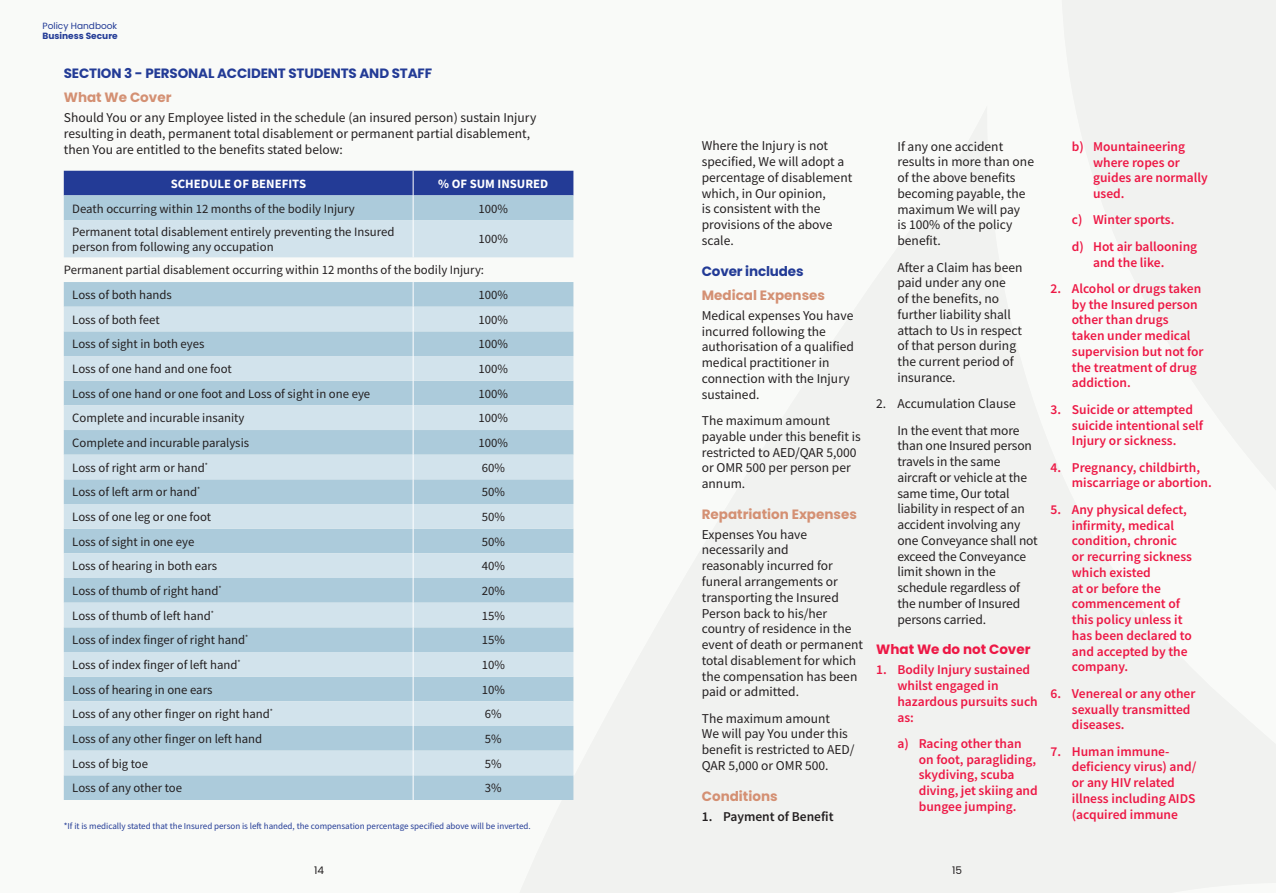
<style>
.page{position:relative;width:1276px;height:893px;background:#f9faf8}
.page>*{position:absolute;margin:0;border:0;box-sizing:border-box;transform-origin:0 0}
.t1{font:13.5px/15.8px "Source Sans Pro";color:#231f20}
.t2{font:600 13.5px/15.8px "Source Sans Pro";color:#ed1845}
.t3{font:700 13.5px "Poppins";color:#d49073}
.t4{font:700 13.5px "Poppins";letter-spacing:-.01em;color:#233b96}
.t5{font:600 13.5px "Source Sans Pro";color:#231f20}
.t6{font:700 13.5px "Poppins";color:#ed1845}
.t7{font:12.75px/15px "Source Sans Pro";color:#231f20}
.t8{font:700 12.75px "Source Sans Pro";color:#fff}
.t9{font:10.5px "Poppins";color:#231f20}
.t10{font:9px "Source Sans Pro";color:#233b96}
.t11{font:9px "Poppins";color:#233b96}
.t12{font:700 9px "Poppins";color:#233b96}
</style>
<div class="page">
<div style="left:64px;top:775px;width:509px;height:25px;background:#accbdb"></div>
<svg style="left:64px;top:220px;width:509px;height:555px;background:#c3d9e5"></svg>
<svg style="left:64px;top:171px;width:509px;height:49px;background:#6984b9"></svg>
<hr style="left:413px;top:220px;width:1px;height:37px;background:#fff">
<svg style="left:413px;top:282px;width:1px;height:518px"></svg>
<p class="t11" style="left:43px;top:20px;width:76px">Policy Handbook</p>
<p class="t12" style="left:43px;top:31px;width:77px">Business Secure</p>
<p class="t4" style="left:64px;top:65px;width:370px">SECTION 3 - PERSONAL ACCIDENT STUDENTS AND STAFF</p>
<p class="t3" style="left:64px;top:90px;width:109px">What We Cover</p>
<p class="t1" style="left:64px;top:110px;width:474px">Should You or any Employee listed in the schedule (an insured person) sustain Injury resulting in death, permanent total disablement or permanent partial disablement, then You are entitled to the benefits stated below:</p>
<p class="t8" style="left:171px;top:175px;width:137px">SCHEDULE OF BENEFITS</p>
<p class="t8" style="left:438px;top:175px;width:112px">% OF SUM INSURED</p>
<p class="t7" style="left:72px;top:201px;width:284px">Death occurring within 12 months of the bodily Injury</p>
<p class="t7" style="left:478px;top:201px;width:31px">100%</p>
<p class="t7" style="left:72px;top:224px;width:324px">Permanent total disablement entirely preventing the Insured person from following any occupation</p>
<p class="t7" style="left:478px;top:232px;width:31px">100%</p>
<p class="t7" style="left:72px;top:258px;width:413px;line-height:24.6px;text-indent:-9px">Permanent partial disablement occurring within 12 months of the bodily Injury:<br>Loss of both hands</p>
<p class="t7" style="left:478px;top:287px;width:31px">100%</p>
<p class="t7" style="left:72px;top:312px;width:89px">Loss of both feet</p>
<p class="t7" style="left:478px;top:312px;width:31px">100%</p>
<p class="t7" style="left:72px;top:337px;width:134px">Loss of sight in both eyes</p>
<p class="t7" style="left:478px;top:337px;width:31px">100%</p>
<p class="t7" style="left:72px;top:361px;width:161px">Loss of one hand and one foot</p>
<p class="t7" style="left:478px;top:361px;width:31px">100%</p>
<p class="t7" style="left:72px;top:386px;width:299px">Loss of one hand or one foot and Loss of sight in one eye</p>
<p class="t7" style="left:478px;top:386px;width:31px">100%</p>
<p class="t7" style="left:72px;top:411px;width:174px">Complete and incurable insanity</p>
<p class="t7" style="left:478px;top:411px;width:31px">100%</p>
<p class="t7" style="left:72px;top:435px;width:178px">Complete and incurable paralysis</p>
<p class="t7" style="left:478px;top:435px;width:31px">100%</p>
<p class="t7" style="left:72px;top:460px;width:137px">Loss of right arm or hand<sup>*</sup></p>
<p class="t7" style="left:482px;top:460px;width:25px">60%</p>
<p class="t7" style="left:72px;top:485px;width:129px">Loss of left arm or hand<sup>*</sup></p>
<p class="t7" style="left:482px;top:485px;width:25px">50%</p>
<p class="t7" style="left:72px;top:509px;width:140px">Loss of one leg or one foot</p>
<p class="t7" style="left:482px;top:509px;width:25px">50%</p>
<p class="t7" style="left:72px;top:534px;width:124px">Loss of sight in one eye</p>
<p class="t7" style="left:482px;top:534px;width:25px">50%</p>
<p class="t7" style="left:72px;top:559px;width:146px">Loss of hearing in both ears</p>
<p class="t7" style="left:482px;top:559px;width:25px">40%</p>
<p class="t7" style="left:72px;top:583px;width:151px">Loss of thumb of right hand<sup>*</sup></p>
<p class="t7" style="left:482px;top:583px;width:25px">20%</p>
<p class="t7" style="left:72px;top:608px;width:143px">Loss of thumb of left hand<sup>*</sup></p>
<p class="t7" style="left:482px;top:608px;width:25px">15%</p>
<p class="t7" style="left:72px;top:633px;width:177px">Loss of index finger of right hand<sup>*</sup></p>
<p class="t7" style="left:482px;top:633px;width:25px">15%</p>
<p class="t7" style="left:72px;top:657px;width:170px">Loss of index finger of left hand<sup>*</sup></p>
<p class="t7" style="left:482px;top:657px;width:25px">10%</p>
<p class="t7" style="left:72px;top:682px;width:142px">Loss of hearing in one ears</p>
<p class="t7" style="left:482px;top:682px;width:25px">10%</p>
<p class="t7" style="left:72px;top:707px;width:202px">Loss of any other finger on right hand<sup>*</sup></p>
<p class="t7" style="left:485px;top:707px;width:18px">6%</p>
<p class="t7" style="left:72px;top:731px;width:191px">Loss of any other finger on left hand</p>
<p class="t7" style="left:485px;top:731px;width:18px">5%</p>
<p class="t7" style="left:72px;top:756px;width:77px">Loss of big toe</p>
<p class="t7" style="left:485px;top:756px;width:18px">5%</p>
<p class="t7" style="left:72px;top:781px;width:111px">Loss of any other toe</p>
<p class="t7" style="left:485px;top:781px;width:18px">3%</p>
<p class="t10" style="left:64px;top:820px;width:468px">*If it is medically stated that the Insured person is left handed, the compensation percentage specified above will be inverted.</p>
<p class="t1" style="left:702px;top:138px;width:152px">Where the Injury is not specified, We will adopt a percentage of disablement which, in Our opinion,<br>is consistent with the provisions of the above scale.</p>
<p class="t4" style="left:702px;top:263px;width:103px">Cover includes</p>
<p class="t3" style="left:702px;top:287px;width:125px">Medical Expenses</p>
<p class="t1" style="left:702px;top:307px;width:154px">Medical expenses You have incurred following the authorisation of a qualified medical practitioner in connection with the Injury sustained.</p>
<p class="t1" style="left:702px;top:413px;width:160px">The maximum amount payable under this benefit is restricted to AED/QAR 5,000 or OMR 500 per person per annum.</p>
<p class="t3" style="left:702px;top:506px;width:157px">Repatriation Expenses</p>
<p class="t1" style="left:702px;top:526px;width:163px">Expenses You have necessarily and<br>reasonably incurred for funeral arrangements or transporting the Insured<br>Person back to his/her country of residence in the event of death or permanent total disablement for which the compensation has been paid or admitted.</p>
<p class="t1" style="left:702px;top:710px;width:154px">The maximum amount<br>We will pay You under this benefit is restricted to AED/<br>QAR 5,000 or OMR 500.</p>
<p class="t3" style="left:702px;top:788px;width:77px">Conditions</p>
<p class="t5" style="left:702px;top:807px;width:133px">1. Payment of Benefit</p>
<p class="t1" style="left:897px;top:138px;width:138px">If any one accident results in more than one of the above benefits becoming payable, the maximum We will pay<br>is 100% of the policy benefit.</p>
<p class="t1" style="left:897px;top:259px;width:127px">After a Claim has been paid under any one<br>of the benefits, no further liability shall attach to Us in respect of that person during the current period of insurance.</p>
<p class="t1" style="left:876px;top:390px;width:145px;line-height:26.4px;text-align:right">2. Accumulation Clause<br>In the event that more</p>
<p class="t1" style="left:897px;top:438px;width:142px">than one Insured person travels in the same aircraft or vehicle at the same time, Our total liability in respect of an accident involving any one Conveyance shall not exceed the Conveyance limit shown in the schedule regardless of the number of Insured persons carried.</p>
<p class="t6" style="left:876px;top:642px;width:156px">What We do not Cover</p>
<p class="t2" style="left:897px;top:662px;width:142px;text-indent:-21px">1. Bodily Injury sustained whilst engaged in hazardous pursuits such as:</p>
<p class="t2" style="left:918px;top:735px;width:121px;text-indent:-21px">a) Racing other than on foot, paragliding, skydiving, scuba diving, jet skiing and bungee jumping.</p>
<p class="t2" style="left:1093px;top:138px;width:116px;text-indent:-21px">b) Mountaineering where ropes or guides are normally used.</p>
<p class="t2" style="left:1072px;top:207px;width:127px;line-height:26.4px">c) Winter sports.<br>d) Hot air ballooning</p>
<p class="t2" style="left:1093px;top:254px;width:73px">and the like.</p>
<p class="t2" style="left:1072px;top:280px;width:133px;text-indent:-21px">2. Alcohol or drugs taken by the Insured person other than drugs taken under medical supervision but not for the treatment of drug addiction.</p>
<p class="t2" style="left:1072px;top:401px;width:133px;text-indent:-21px">3. Suicide or attempted suicide intentional self<br>Injury or sickness.</p>
<p class="t2" style="left:1072px;top:459px;width:141px;text-indent:-21px">4. Pregnancy, childbirth, miscarriage or abortion.</p>
<p class="t2" style="left:1072px;top:501px;width:122px;text-indent:-21px">5. Any physical defect, infirmity, medical condition, chronic or recurring sickness which existed<br>at or before the commencement of this policy unless it has been declared to and accepted by the company.</p>
<p class="t2" style="left:1072px;top:685px;width:125px;text-indent:-21px">6. Venereal or any other sexually transmitted diseases.</p>
<p class="t2" style="left:1072px;top:743px;width:126px;text-indent:-21px">7. Human immune&shy;deficiency virus) and/ or any HIV related illness including AIDS (acquired immune</p>
<p class="t9" style="left:314px;top:864px;width:11px">14</p>
<p class="t9" style="left:952px;top:864px;width:11px">15</p>
</div>
